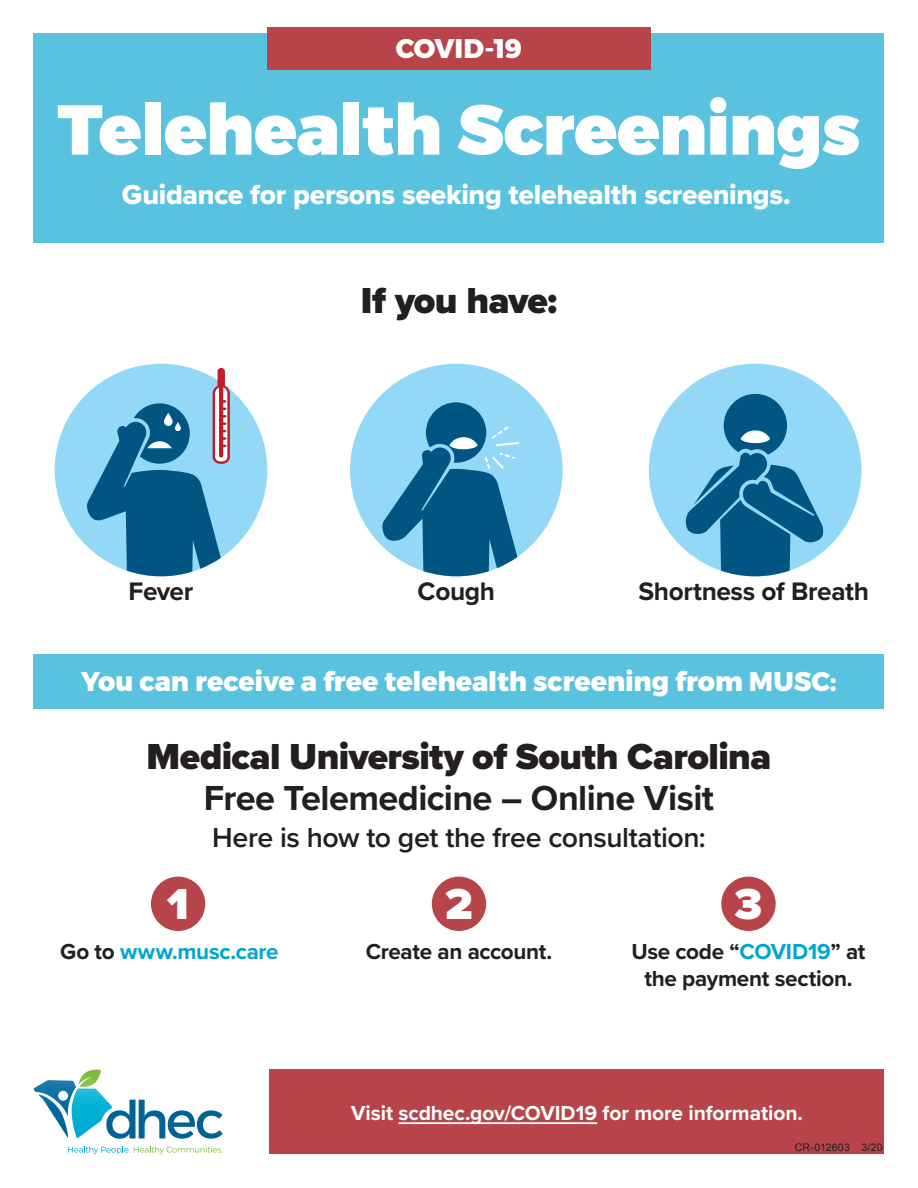
<style>
.page{position:relative;width:918px;height:1188px;background:#fff}
.page>*{position:absolute;margin:0;border:0;box-sizing:border-box;transform-origin:0 0}
.t1{font:900 70.5px "Montserrat";letter-spacing:-.015em;color:#fff}
.t2{font:900 45px "Proxima Nova";color:#fff}
.t3{font:900 37.5px "Proxima Nova";letter-spacing:-.015em;color:#231f20}
.t4{font:700 36px "Proxima Nova";letter-spacing:-.015em;color:#231f20}
.t5{font:28.5px "Proxima Nova Extrabld";letter-spacing:-.01em;color:#fff}
.t6{font:600 28.5px "Proxima Nova";letter-spacing:-.015em;color:#231f20}
.t7{font:800 27px "Montserrat";letter-spacing:-.005em;color:#fff}
.t8{font:700 26.25px "Proxima Nova";letter-spacing:-.015em;color:#231f20}
.t9{font:700 22.5px/27px "Proxima Nova";letter-spacing:-.015em;color:#231f20;text-align:center}
.t10{font:700 22.5px "Proxima Nova";letter-spacing:-.015em;color:#00a6ce}
.t11{font:700 21px "Proxima Nova";letter-spacing:-.005em;color:#fff}
.t12{font:10.5px "Arial";letter-spacing:.02em;color:#231f20}
.s1{color:#231f20}
.s2{color:#00a6ce}
</style>
<div class="page">
<div style="left:34px;top:34px;width:850px;height:209px;background:#59c3df"></div>
<div style="left:267px;top:27px;width:384px;height:43px;background:#b74449"></div>
<div style="left:55px;top:364px;width:212px;height:212px;background:#93d9f7;border-radius:50%"></div>
<svg style="left:87px;top:368px;width:143px;height:208px"></svg>
<div style="left:350px;top:364px;width:213px;height:212px;background:#93d9f7;border-radius:50%"></div>
<svg style="left:382px;top:402px;width:139px;height:174px"></svg>
<div style="left:649px;top:364px;width:212px;height:212px;background:#93d9f7;border-radius:50%"></div>
<svg style="left:686px;top:394px;width:138px;height:182px"></svg>
<div style="left:34px;top:655px;width:850px;height:54px;background:#59c3df"></div>
<svg style="left:34px;top:1070px;width:189px;height:69px"></svg>
<svg style="left:68px;top:1146px;width:155px;height:8px"></svg>
<div style="left:270px;top:1070px;width:614px;height:84px;background:#b74449"></div>
<hr style="left:399px;top:1122px;width:198px;height:2px;background:#fff">
<div style="left:151px;top:877px;width:54px;height:54px;background:#b74449;border-radius:50%"></div>
<div style="left:432px;top:877px;width:54px;height:54px;background:#b74449;border-radius:50%"></div>
<div style="left:721px;top:877px;width:55px;height:54px;background:#b74449;border-radius:50%"></div>
<p class="t7" style="left:396px;top:32px;width:128px">COVID-19</p>
<h1 class="t1" style="left:57px;top:85px;width:805px">Telehealth Screenings</h1>
<p class="t5" style="left:122px;top:173px;width:670px">Guidance for persons seeking telehealth screenings.</p>
<h3 class="t3" style="left:361px;top:272px;width:198px">If you have:</h3>
<p class="t8" style="left:128px;top:572px;width:66px">Fever</p>
<p class="t8" style="left:418px;top:572px;width:79px">Cough</p>
<p class="t8" style="left:638px;top:572px;width:232px">Shortness of Breath</p>
<p class="t7" style="left:81px;top:665px;width:757px">You can receive a free telehealth screening from MUSC:</p>
<h3 class="t3" style="left:147px;top:729px;width:626px">Medical University of South Carolina</h3>
<h3 class="t4" style="left:204px;top:772px;width:512px">Free Telemedicine – Online Visit</h3>
<p class="t6" style="left:212px;top:816px;width:495px">Here is how to get the free consultation:</p>
<h2 class="t2" style="left:167px;top:870px;width:23px">1</h2>
<h2 class="t2" style="left:445px;top:870px;width:29px">2</h2>
<h2 class="t2" style="left:734px;top:870px;width:29px">3</h2>
<p class="t10" style="left:60px;top:935px;width:220px"><span class="s1">Go to</span> www.musc.care</p>
<p class="t9" style="left:366px;top:938px;width:188px">Create an account.</p>
<p class="t9" style="left:631px;top:938px;width:236px">Use code “<span class="s2">COVID19</span>” at the payment section.</p>
<p class="t11" style="left:351px;top:1098px;width:453px">Visit scdhec.gov/COVID19 for more information.</p>
<p class="t12" style="left:795px;top:1141px;width:89px">CR-012603 3/20</p>
</div>
